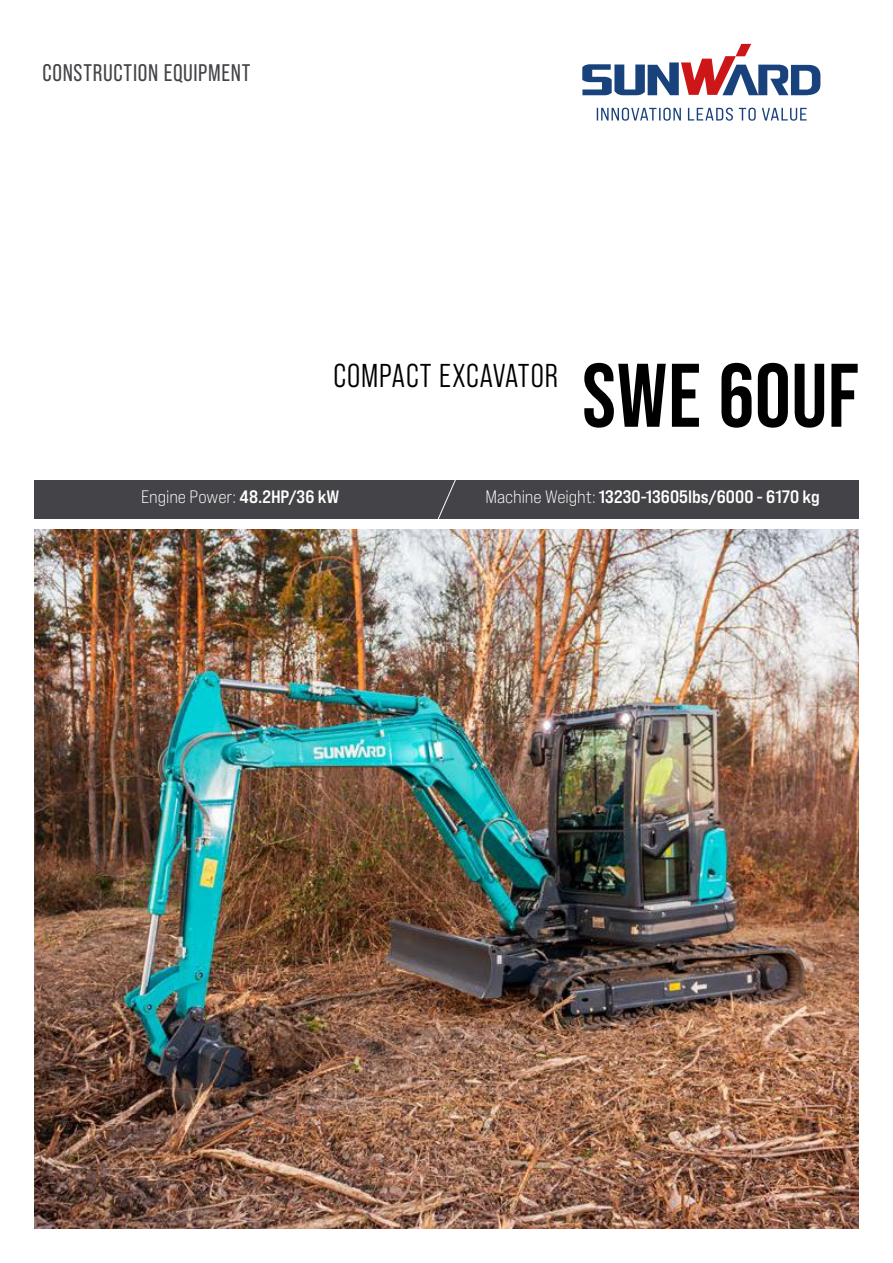
<style>
.page{position:relative;width:893px;height:1263px;background:#fff}
.page>*{position:absolute;margin:0;border:0;box-sizing:border-box;transform-origin:0 0}
.t1{font:700 90px "Bebas Neue Pro";letter-spacing:.01em;color:#000}
.t2{font:33px "Bebas Neue Pro Middle";letter-spacing:.025em;color:#000}
.t3{font:24px "Bebas Neue Pro";letter-spacing:.03em;color:#444347}
.t4{font:700 expanded 18px "Bebas Neue Pro";letter-spacing:.005em;color:#fff}
.t5{font:expanded 18px "Bebas Neue Pro";letter-spacing:-.005em;color:#fff}
.s1{font-weight:700}
.s2{font-weight:400}
</style>
<div class="page">
<div style="left:34px;top:480px;width:825px;height:39px;background:#444347"></div>
<svg style="left:437px;top:480px;width:19px;height:39px"></svg>
<svg style="left:597px;top:108px;width:210px;height:13px"></svg>
<svg style="left:582px;top:44px;width:238px;height:51px"></svg>
<img style="left:34px;top:529px;width:825px;height:700px">
<h3 class="t3" style="left:43px;top:59px;width:209px">CONSTRUCTION EQUIPMENT</h3>
<h2 class="t2" style="left:334px;top:357px;width:226px">COMPACT EXCAVATOR</h2>
<h1 class="t1" style="left:582px;top:344px;width:278px">SWE 60UF</h1>
<p class="t5" style="left:141px;top:486px;width:200px">Engine Power: <span class="s1">48.2HP/36 kW</span></p>
<p class="t4" style="left:485px;top:486px;width:336px"><span class="s2">Machine Weight:</span> 13230-13605lbs/6000 - 6170 kg</p>
</div>
